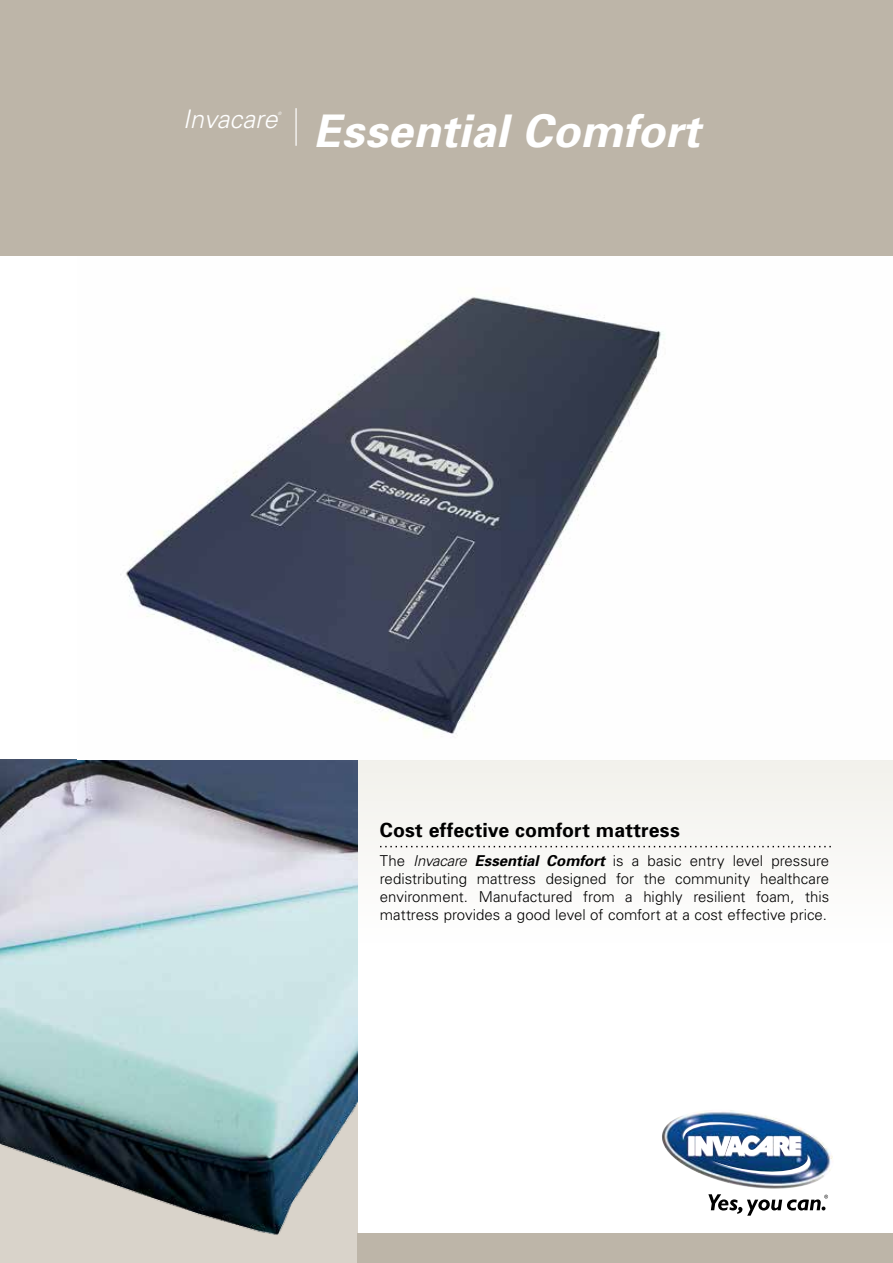
<style>
.page{position:relative;width:893px;height:1263px;background:#fff}
.page>*{position:absolute;margin:0;border:0;box-sizing:border-box;transform-origin:0 0}
.t1{font:italic 700 45px "Univers";letter-spacing:.005em;color:#fff}
.t2{font:italic 300 25.5px "Univers";color:#fff}
.t3{font:700 19.5px "Univers";letter-spacing:.005em;color:#000}
.t4{font:300 15px/18px "Univers";color:#000;text-align:justify}
.t5{font:italic 300 4.5px "Univers";color:#fff}
.s1{font-style:italic}
.s2{font-weight:700;font-style:italic}
</style>
<div class="page">
<div style="left:357px;top:759px;width:536px;height:343px;background:linear-gradient(to right,#fbfbf9,#fbfbf9)"></div>
<img style="left:0;top:759px;width:357px;height:504px">
<img style="left:78px;top:255px;width:815px;height:482px">
<div style="left:0;top:0;width:893px;height:255px;background:#bdb5a8"></div>
<div style="left:357px;top:1233px;width:536px;height:30px;background:#bdb5a8"></div>
<img style="left:662px;top:1110px;width:171px;height:79px">
<img style="left:683px;top:1119px;width:127px;height:59px">
<svg style="left:708px;top:1194px;width:120px;height:22px"></svg>
<hr style="left:295px;top:108px;width:2px;height:38px;background:#fff">
<svg style="left:380px;top:846px;width:451px;height:1px"></svg>
<h2 class="t2" style="left:183px;top:104px;width:96px">Invacare</h2>
<p class="t5" style="left:278px;top:110px;width:5px">®</p>
<h1 class="t1" style="left:314px;top:104px;width:388px">Essential Comfort</h1>
<h3 class="t3" style="left:380px;top:818px;width:301px">Cost effective comfort mattress</h3>
<p class="t4" style="left:380px;top:852px;width:451px">The <span class="s1">Invacare</span> <span class="s2">Essential Comfort</span> is a basic entry level pressure redistributing mattress designed for the community healthcare environment. Manufactured from a highly resilient foam, this mattress provides a good level of comfort at a cost effective price.</p>
</div>
